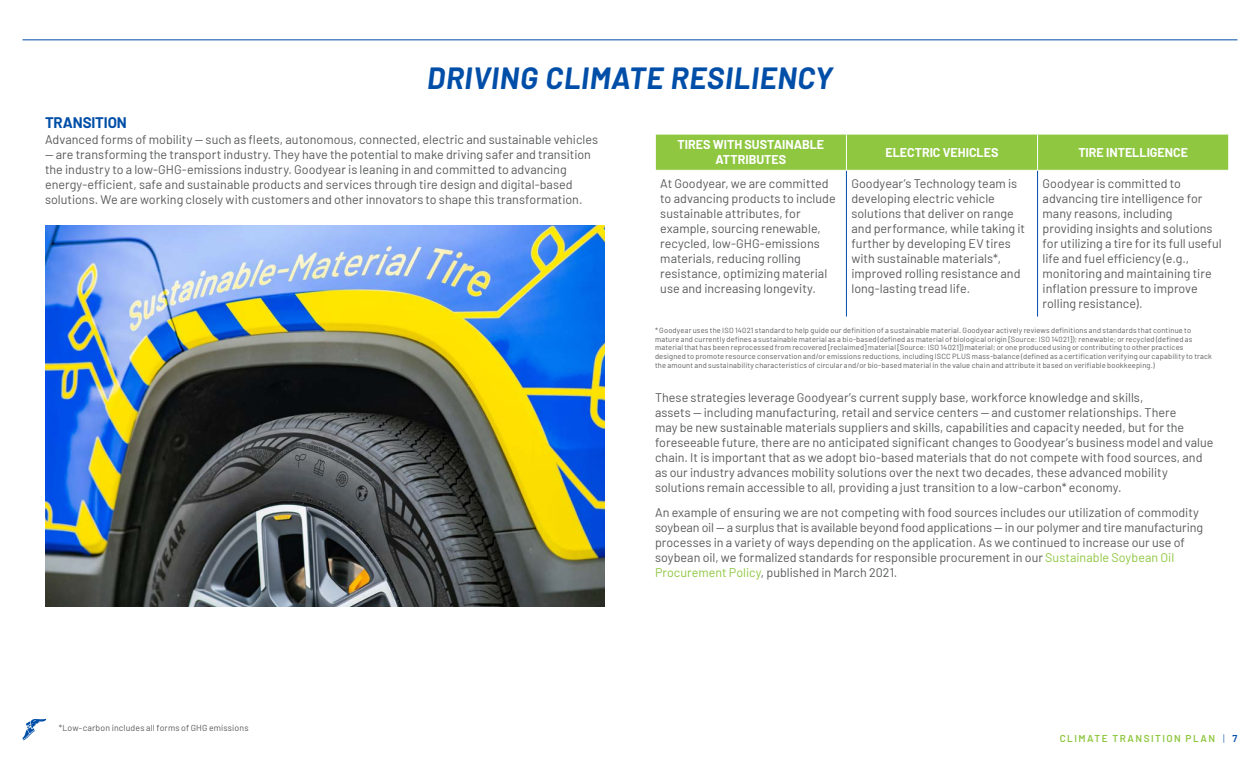
<style>
.page{position:relative;width:1260px;height:765px;background:#fff}
.page>*{position:absolute;margin:0;border:0;box-sizing:border-box;transform-origin:0 0}
.t1{font:italic 700 30px "Barlow";letter-spacing:.025em;color:#004ea8}
.t2{font:700 15px "Barlow";letter-spacing:-.01em;color:#004ea8}
.t3{font:12.5px/15px "Barlow";color:#58595b}
.t4{font:700 12.5px/15px "Barlow";color:#fff;text-align:center}
.t5{font:600 10px "Barlow";letter-spacing:.15em;color:#8fc740}
.t6{font:8.75px "Barlow";letter-spacing:.015em;color:#58595b}
.t7{font:7.5px/8.8px "Barlow";letter-spacing:.025em;color:#58595b}
.s1{color:#8fc740}
.s2{font-weight:300;color:#004ea8}
.s3{color:#004ea8}
</style>
<div class="page">
<svg style="left:22px;top:719px;width:24px;height:21px"></svg>
<hr style="left:22px;top:40px;width:1216px;height:1px;background:#004ea8">
<div style="left:656px;top:135px;width:572px;height:35px;background:#8fc740"></div>
<hr style="left:846px;top:134px;width:1px;height:36px;background:#fff">
<hr style="left:1037px;top:134px;width:1px;height:36px;background:#fff">
<hr style="left:846px;top:171px;width:1px;height:146px;background:#004ea8">
<hr style="left:1037px;top:171px;width:1px;height:146px;background:#004ea8">
<img style="left:45px;top:226px;width:560px;height:381px">
<h1 class="t1" style="left:427px;top:56px;width:407px">DRIVING CLIMATE RESILIENCY</h1>
<p class="t2" style="left:45px;top:111px;width:83px">TRANSITION</p>
<p class="t3" style="left:45px;top:131px;width:555px">Advanced forms of mobility — such as fleets, autonomous, connected, electric and sustainable vehicles</p>
<p class="t3" style="left:45px;top:146px;width:547px">— are transforming the transport industry. They have the potential to make driving safer and transition the industry to a low-GHG-emissions industry. Goodyear is leaning in and committed to advancing energy-efficient, safe and sustainable products and services through tire design and digital-based solutions. We are working closely with customers and other innovators to shape this transformation.</p>
<p class="t4" style="left:677px;top:136px;width:148px">TIRES WITH SUSTAINABLE<br>ATTRIBUTES</p>
<p class="t4" style="left:885px;top:144px;width:115px">ELECTRIC VEHICLES</p>
<p class="t4" style="left:1078px;top:144px;width:111px">TIRE INTELLIGENCE</p>
<p class="t3" style="left:660px;top:175px;width:177px">At Goodyear, we are committed to advancing products to include sustainable attributes, for example, sourcing renewable, recycled, low-GHG-emissions materials, reducing rolling resistance, optimizing material use and increasing longevity.</p>
<p class="t3" style="left:851px;top:175px;width:175px">Goodyear’s Technology team is developing electric vehicle solutions that deliver on range and performance, while taking it further by developing EV tires with sustainable materials*, improved rolling resistance and long-lasting tread life.</p>
<p class="t3" style="left:1043px;top:175px;width:181px">Goodyear is committed to advancing tire intelligence for many reasons, including providing insights and solutions for utilizing a tire for its full useful life and fuel efficiency (e.g., monitoring and maintaining tire inflation pressure to improve rolling resistance).</p>
<p class="t7" style="left:655px;top:325px;width:559px">* Goodyear uses the ISO 14021 standard to help guide our definition of a sustainable material. Goodyear actively reviews definitions and standards that continue to mature and currently defines a sustainable material as a bio-based (defined as material of biological origin [Source: ISO 14021]); renewable; or recycled (defined as material that has been reprocessed from recovered [reclaimed] material [Source: ISO 14021]) material; or one produced using or contributing to other practices designed to promote resource conservation and/or emissions reductions, including ISCC PLUS mass-balance (defined as a certification verifying our capability to track the amount and sustainability characteristics of circular and/or bio-based material in the value chain and attribute it based on verifiable bookkeeping.)</p>
<p class="t3" style="left:655px;top:389px;width:560px">These strategies leverage Goodyear’s current supply base, workforce knowledge and skills,<br>assets — including manufacturing, retail and service centers — and customer relationships. There<br>may be new sustainable materials suppliers and skills, capabilities and capacity needed, but for the foreseeable future, there are no anticipated significant changes to Goodyear’s business model and value chain. It is important that as we adopt bio-based materials that do not compete with food sources, and as our industry advances mobility solutions over the next two decades, these advanced mobility solutions remain accessible to all, providing a just transition to a low-carbon* economy.</p>
<p class="t3" style="left:655px;top:504px;width:550px">An example of ensuring we are not competing with food sources includes our utilization of commodity soybean oil — a surplus that is available beyond food applications — in our polymer and tire manufacturing processes in a variety of ways depending on the application. As we continued to increase our use of soybean oil, we formalized standards for responsible procurement in our <span class="s1">Sustainable Soybean Oil Procurement Policy</span>, published in March 2021.</p>
<p class="t6" style="left:59px;top:722px;width:191px">*Low-carbon includes all forms of GHG emissions</p>
<p class="t5" style="left:1060px;top:731px;width:179px">CLIMATE TRANSITION PLAN <span class="s2">|</span> <span class="s3">7</span></p>
</div>
